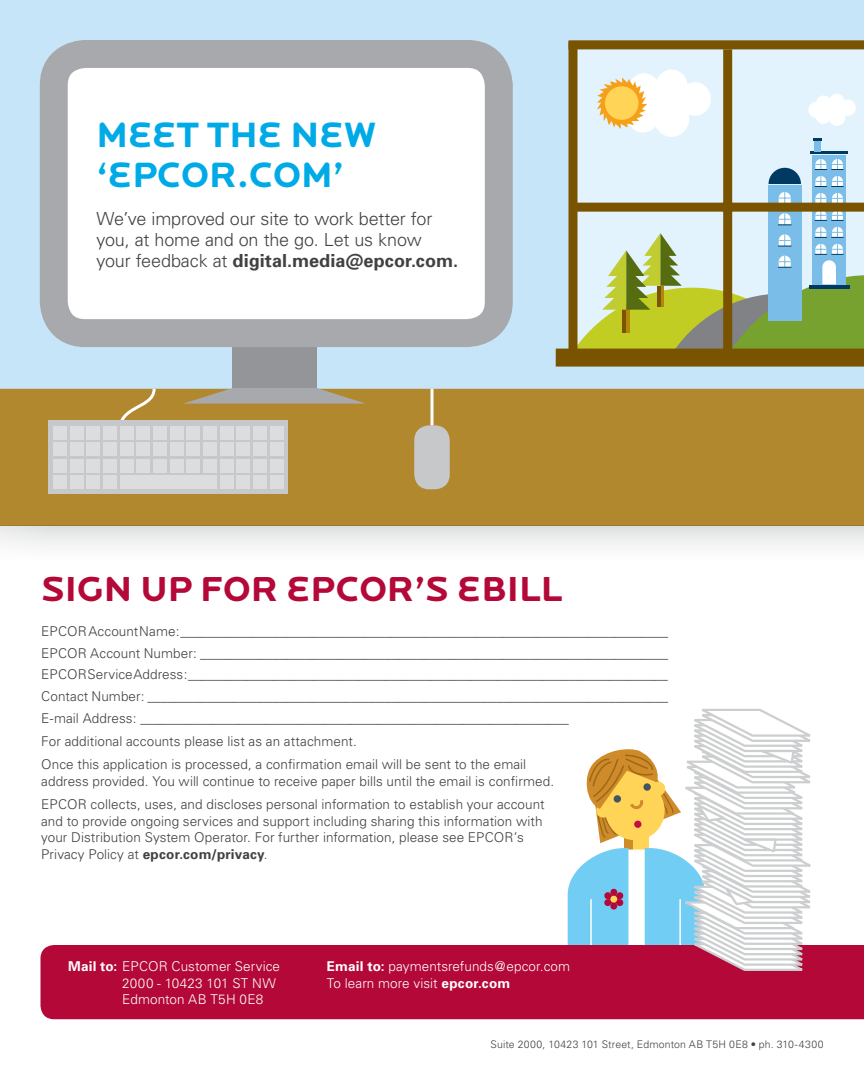
<style>
.page{position:relative;width:864px;height:1080px;background:#fff}
.page>*{position:absolute;margin:0;border:0;box-sizing:border-box;transform-origin:0 0}
.t1{font:36.45px/39.8px "EPCOR Locator Display Bold";color:#00aae7}
.t2{font:36px "EPCOR Locator Display Bold";color:#b30838}
.t3{font:300 18px/21px "Univers";letter-spacing:-.01em;color:#414042}
.t4{font:300 13.5px/21.8px "Univers";letter-spacing:.005em;color:#414042}
.t5{font:300 13.5px/16.5px "Univers";letter-spacing:.005em;color:#fff}
.t6{font:300 10.5px "Univers";letter-spacing:.015em;color:#414042}
.s1{font-weight:700}
</style>
<div class="page">
<div style="left:0;top:0;width:864px;height:526px;background:#c7e5f8"></div>
<div style="left:569px;top:50px;width:295px;height:308px;background:#e2f3fd"></div>
<div style="left:0;top:389px;width:864px;height:137px;background:#b1882d"></div>
<div style="left:40px;top:945px;width:824px;height:74px;background:#b30838"></div>
<svg style="left:568px;top:708px;width:251px;height:302px"></svg>
<div style="left:233px;top:329px;width:84px;height:59px;background:#939598"></div>
<svg style="left:183px;top:388px;width:183px;height:16px;background:#aaa18c"></svg>
<div style="left:57px;top:54px;width:445px;height:279px;background:#fff;border-radius:31px"></div>
<div style="left:40px;top:40px;width:473px;height:307px;border:28px solid #a7a9ac;border-radius:31px"></div>
<svg style="left:597px;top:70px;width:114px;height:67px"></svg>
<div style="left:605px;top:86px;width:33px;height:34px;background:#ffd457;border-radius:50%"></div>
<hr style="left:810px;top:151px;width:38px;height:2px;background:#003a63">
<div style="left:814px;top:141px;width:7px;height:10px;background:#79bde8"></div>
<svg style="left:814px;top:139px;width:8px;height:2px"></svg>
<div style="left:813px;top:155px;width:33px;height:129px;background:#79bde8"></div>
<svg style="left:815px;top:193px;width:29px;height:10px"></svg>
<svg style="left:815px;top:176px;width:29px;height:11px"></svg>
<svg style="left:815px;top:159px;width:29px;height:11px"></svg>
<div style="left:768px;top:185px;width:33px;height:135px;background:#79bde8"></div>
<svg style="left:778px;top:192px;width:13px;height:11px"></svg>
<svg style="left:769px;top:168px;width:32px;height:16px"></svg>
<svg style="left:578px;top:212px;width:286px;height:137px"></svg>
<div style="left:569px;top:203px;width:295px;height:9px;background:#795300"></div>
<div style="left:723px;top:49px;width:9px;height:304px;background:#795300"></div>
<svg style="left:808px;top:94px;width:48px;height:32px"></svg>
<div style="left:556px;top:349px;width:308px;height:18px;background:#795300"></div>
<hr style="left:809px;top:286px;width:40px;height:3px;background:#003a63">
<div style="left:568px;top:42px;width:10px;height:322px;background:#795300"></div>
<div style="left:569px;top:40px;width:295px;height:9px;background:#795300"></div>
<div style="left:414px;top:425px;width:36px;height:64px;background:#c7c8ca;border-radius:15px"></div>
<svg style="left:110px;top:388px;width:47px;height:33px;background:#b99649"></svg>
<div style="left:49px;top:421px;width:239px;height:73px;background:#c7c8ca"></div>
<div style="left:53px;top:426px;width:14px;height:14px;background:#dcddde"></div>
<div style="left:270px;top:426px;width:13px;height:14px;background:#dcddde"></div>
<div style="left:253px;top:426px;width:14px;height:14px;background:#dcddde"></div>
<div style="left:237px;top:426px;width:13px;height:14px;background:#dcddde"></div>
<div style="left:220px;top:426px;width:13px;height:14px;background:#dcddde"></div>
<div style="left:203px;top:426px;width:14px;height:14px;background:#dcddde"></div>
<div style="left:187px;top:426px;width:13px;height:14px;background:#dcddde"></div>
<div style="left:170px;top:426px;width:13px;height:14px;background:#dcddde"></div>
<div style="left:153px;top:426px;width:14px;height:14px;background:#dcddde"></div>
<div style="left:137px;top:426px;width:13px;height:14px;background:#dcddde"></div>
<div style="left:120px;top:426px;width:13px;height:14px;background:#dcddde"></div>
<div style="left:103px;top:426px;width:14px;height:14px;background:#dcddde"></div>
<div style="left:87px;top:426px;width:13px;height:14px;background:#dcddde"></div>
<div style="left:70px;top:426px;width:13px;height:14px;background:#dcddde"></div>
<div style="left:53px;top:442px;width:14px;height:14px;background:#dcddde"></div>
<div style="left:270px;top:442px;width:13px;height:14px;background:#dcddde"></div>
<div style="left:253px;top:442px;width:14px;height:14px;background:#dcddde"></div>
<div style="left:237px;top:442px;width:13px;height:14px;background:#dcddde"></div>
<div style="left:220px;top:442px;width:13px;height:14px;background:#dcddde"></div>
<div style="left:203px;top:442px;width:14px;height:14px;background:#dcddde"></div>
<div style="left:187px;top:442px;width:13px;height:14px;background:#dcddde"></div>
<div style="left:170px;top:442px;width:13px;height:14px;background:#dcddde"></div>
<div style="left:153px;top:442px;width:14px;height:14px;background:#dcddde"></div>
<div style="left:137px;top:442px;width:13px;height:14px;background:#dcddde"></div>
<div style="left:120px;top:442px;width:13px;height:14px;background:#dcddde"></div>
<div style="left:103px;top:442px;width:14px;height:14px;background:#dcddde"></div>
<div style="left:87px;top:442px;width:13px;height:14px;background:#dcddde"></div>
<div style="left:70px;top:442px;width:13px;height:14px;background:#dcddde"></div>
<div style="left:53px;top:459px;width:14px;height:13px;background:#dcddde"></div>
<div style="left:270px;top:459px;width:13px;height:13px;background:#dcddde"></div>
<div style="left:253px;top:459px;width:14px;height:13px;background:#dcddde"></div>
<div style="left:237px;top:459px;width:13px;height:13px;background:#dcddde"></div>
<div style="left:220px;top:459px;width:13px;height:13px;background:#dcddde"></div>
<div style="left:203px;top:459px;width:14px;height:13px;background:#dcddde"></div>
<div style="left:187px;top:459px;width:13px;height:13px;background:#dcddde"></div>
<div style="left:170px;top:459px;width:13px;height:13px;background:#dcddde"></div>
<div style="left:153px;top:459px;width:14px;height:13px;background:#dcddde"></div>
<div style="left:137px;top:459px;width:13px;height:13px;background:#dcddde"></div>
<div style="left:120px;top:459px;width:13px;height:13px;background:#dcddde"></div>
<div style="left:103px;top:459px;width:14px;height:13px;background:#dcddde"></div>
<div style="left:87px;top:459px;width:13px;height:13px;background:#dcddde"></div>
<div style="left:70px;top:459px;width:13px;height:13px;background:#dcddde"></div>
<div style="left:53px;top:475px;width:14px;height:14px;background:#dcddde"></div>
<div style="left:270px;top:475px;width:13px;height:14px;background:#dcddde"></div>
<div style="left:253px;top:475px;width:14px;height:14px;background:#dcddde"></div>
<div style="left:237px;top:475px;width:13px;height:14px;background:#dcddde"></div>
<div style="left:220px;top:475px;width:13px;height:14px;background:#dcddde"></div>
<div style="left:120px;top:475px;width:97px;height:14px;background:#dcddde"></div>
<div style="left:103px;top:475px;width:14px;height:14px;background:#dcddde"></div>
<div style="left:87px;top:475px;width:13px;height:14px;background:#dcddde"></div>
<div style="left:70px;top:475px;width:13px;height:14px;background:#dcddde"></div>
<svg style="left:430px;top:389px;width:4px;height:36px"></svg>
<div style="left:0;top:526px;width:864px;height:38px;background:linear-gradient(to bottom,#e1e2e3,#fff)"></div>
<h1 class="t1" style="left:96px;top:116px;width:281px">MEET THE NEW ‘EPCOR.COM’</h1>
<h3 class="t3" style="left:96px;top:208px;width:363px">We’ve improved our site to work better for you, at home and on the go. Let us know your feedback at <span class="s1">digital.media@epcor.com.</span></h3>
<h2 class="t2" style="left:41px;top:568px;width:523px">SIGN UP FOR EPCOR’S EBILL</h2>
<p class="t4" style="left:41px;top:620px;width:629px;text-align:justify">EPCOR Account Name: __________________________________________________________________________ EPCOR Account Number: _______________________________________________________________________ EPCOR Service Address: _________________________________________________________________________ Contact Number: _______________________________________________________________________________ E-mail Address: _________________________________________________________________</p>
<p class="t4" style="left:41px;top:730px;width:487px;line-height:23.2px">For additional accounts please list as an attachment.<br>Once this application is processed, a confirmation email will be sent to the email</p>
<p class="t4" style="left:41px;top:770px;width:515px;line-height:23.2px">address provided. You will continue to receive paper bills until the email is confirmed.<br>EPCOR collects, uses, and discloses personal information to establish your account</p>
<p class="t4" style="left:41px;top:813px;width:503px;line-height:16.5px">and to provide ongoing services and support including sharing this information with your Distribution System Operator. For further information, please see EPCOR’s<br>Privacy Policy at <span class="s1">epcor.com/privacy</span>.</p>
<p class="t5" style="left:122px;top:958px;width:159px;text-indent:-54px"><span class="s1">Mail to:</span> EPCOR Customer Service<br>2000 - 10423 101 ST NW<br>Edmonton AB T5H 0E8</p>
<p class="t5" style="left:327px;top:958px;width:245px"><span class="s1">Email to:</span> paymentsrefunds@epcor.com<br>To learn more visit <span class="s1">epcor.com</span></p>
<p class="t6" style="left:490px;top:1038px;width:335px">Suite 2000, 10423 101 Street, Edmonton AB T5H 0E8 • ph. 310-4300</p>
</div>
